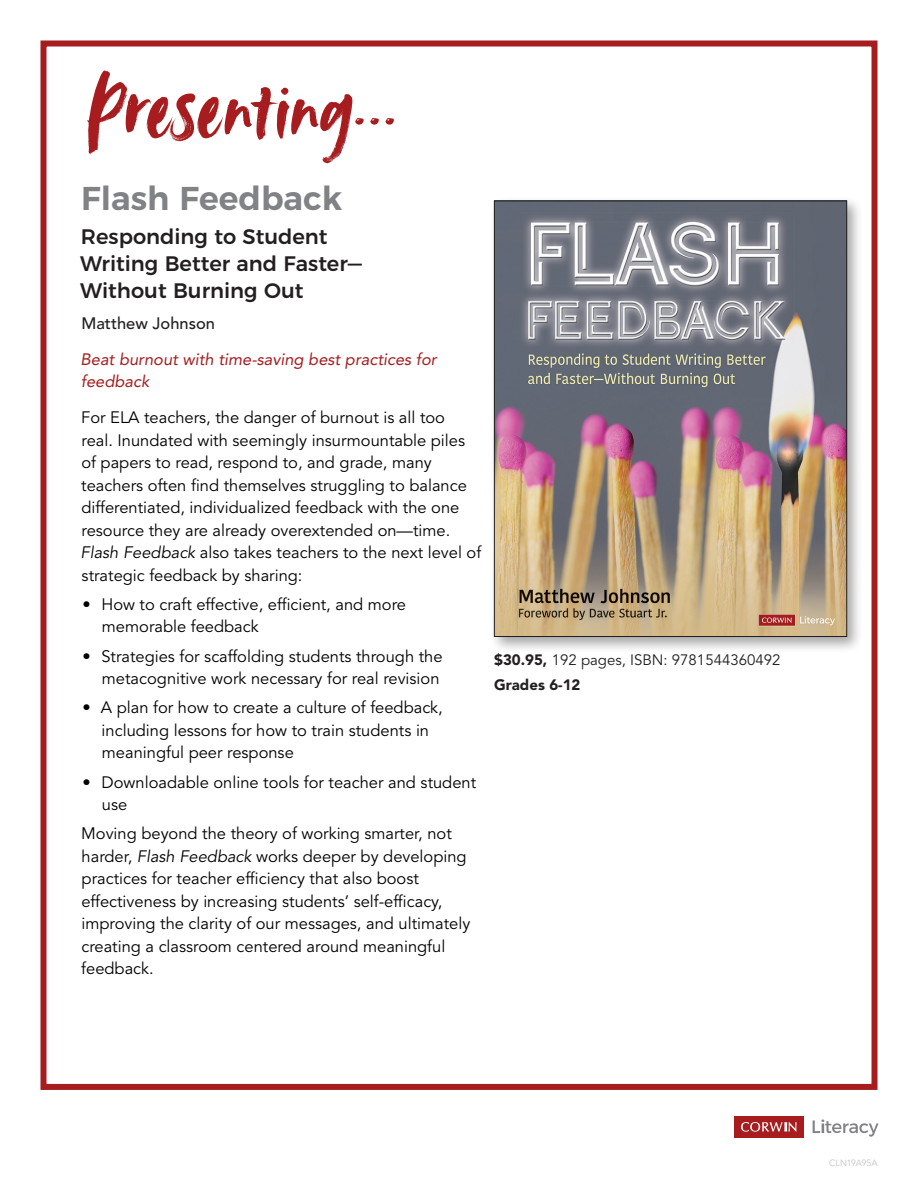
<style>
.page{position:relative;width:918px;height:1188px;background:#fff}
.page>*{position:absolute;margin:0;border:0;box-sizing:border-box;transform-origin:0 0}
.t1{font:90.6px "Avallon Alt";letter-spacing:.005em;color:#a61c1f}
.Book_Title{font:600 33px "Montserrat";color:#808285}
.Subtitle{font:500 21px/27px "Montserrat";color:#231f20}
.Authors{font:16.5px/22.5px "Avenir LT Std";color:#000}
.Body_Text{font:16.5px/22.5px "Avenir LT Std";color:#000}
.Authors-2{font:italic 16.5px/22.5px "Avenir LT Std";color:#a61c1f}
.Authors-3{font:500 16.5px "Avenir LT Std";color:#231f20}
.Price_Line{font:15px "Avenir LT Std";color:#231f20}
.Price_Line-2{font:900 15px "Avenir LT Std";color:#231f20}
.t2{font:300 9px "Avenir LT Std";color:#bcbdc0}
.s1{font-style:italic}
.s2{font-weight:900}
</style>
<div class="page">
<div style="left:40px;top:40px;width:838px;height:1050px;border:6px solid #a61c1f"></div>
<div style="left:490px;top:196px;width:374px;height:457px;background:#231f20;opacity:.4"></div>
<img style="left:496px;top:203px;width:349px;height:432px">
<div style="left:494px;top:201px;width:353px;height:436px;border:1px solid #231f20"></div>
<svg style="left:813px;top:1119px;width:65px;height:18px"></svg>
<div style="left:734px;top:1116px;width:70px;height:22px;background:#a61c1f"></div>
<svg style="left:741px;top:1122px;width:56px;height:10px"></svg>
<p class="t1" style="left:87px;top:47px;width:314px">Presenting...</p>
<p class="Book_Title" style="left:81px;top:172px;width:263px">Flash Feedback</p>
<p class="Subtitle" style="left:80px;top:221px;width:284px">Responding to Student<br>Writing Better and Faster—<br>Without Burning Out</p>
<p class="Authors-3" style="left:81px;top:313px;width:135px">Matthew Johnson</p>
<p class="Authors-2" style="left:81px;top:348px;width:358px">Beat burnout with time-saving best practices for feedback</p>
<p class="Authors" style="left:81px;top:407px;width:402px">For ELA teachers, the danger of burnout is all too<br>real. Inundated with seemingly insurmountable piles of papers to read, respond to, and grade, many teachers often find themselves struggling to balance differentiated, individualized feedback with the one resource they are already overextended on—time.<br><span class="s1">Flash Feedback</span> also takes teachers to the next level of strategic feedback by sharing:</p>
<p class="Authors" style="left:102px;top:593px;width:306px;text-indent:-19px">• How to craft effective, efficient, and more memorable feedback</p>
<p class="Authors" style="left:83px;top:645px;width:361px;text-align:right">• Strategies for scaffolding students through the metacognitive work necessary for real revision</p>
<p class="Authors" style="left:102px;top:697px;width:343px;text-indent:-19px">• A plan for how to create a culture of feedback, including lessons for how to train students in meaningful peer response</p>
<p class="Authors" style="left:102px;top:771px;width:376px;text-indent:-19px">• Downloadable online tools for teacher and student use</p>
<p class="Body_Text" style="left:81px;top:823px;width:391px">Moving beyond the theory of working smarter, not harder, <span class="s1">Flash Feedback</span> works deeper by developing practices for teacher efficiency that also boost effectiveness by increasing students’ self-efficacy, improving the clarity of our messages, and ultimately creating a classroom centered around meaningful feedback.</p>
<p class="Price_Line" style="left:494px;top:651px;width:288px"><span class="s2">$30.95,</span> 192 pages, ISBN: 9781544360492</p>
<p class="Price_Line-2" style="left:494px;top:675px;width:88px">Grades 6-12</p>
<p class="t2" style="left:829px;top:1157px;width:50px">CLN19A95A</p>
</div>
